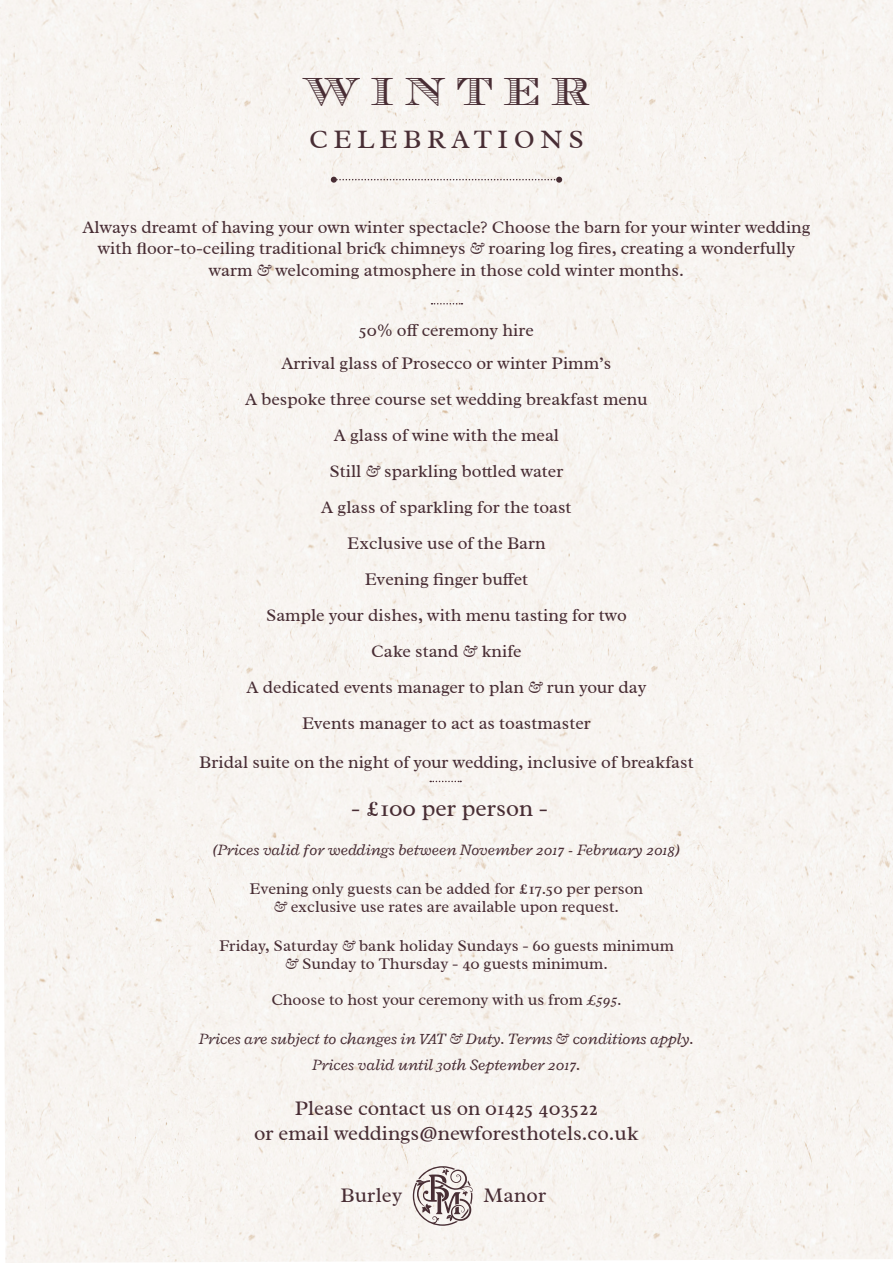
<style>
.page{position:relative;width:893px;height:1263px;background:#f8f4f0}
.page>*{position:absolute;margin:0;border:0;box-sizing:border-box;transform-origin:0 0}
.t1{font:40.5px "Banknote";letter-spacing:.2em;color:#482d34}
.t2{font:27px "Radley";letter-spacing:.2em;color:#482d34}
.t3{font:24px "Radley";color:#482d34}
.t4{font:21px "Radley";color:#482d34}
.t5{font:18px/21.6px "Radley";color:#482d34;text-align:center}
.t6{font:16.5px "Radley";color:#482d34}
.t7{font:italic 16.5px/25.2px "Radley";color:#482d34;text-align:center}
.s1{font-style:italic}
</style>
<div class="page">
<svg style="left:413px;top:1166px;width:60px;height:60px"></svg>
<svg style="left:331px;top:177px;width:231px;height:6px"></svg>
<svg style="left:431px;top:303px;width:31px;height:1px"></svg>
<svg style="left:430px;top:781px;width:31px;height:1px"></svg>
<p class="t1" style="left:302px;top:68px;width:291px">WINTER</p>
<p class="t2" style="left:309px;top:122px;width:276px">CELEBRATIONS</p>
<p class="t5" style="left:82px;top:216px;width:730px">Always dreamt of having your own winter spectacle? Choose the barn for your winter wedding with floor-to-ceiling traditional brick chimneys <span class="s1">&amp;</span> roaring log fires, creating a wonderfully warm <span class="s1">&amp;</span> welcoming atmosphere in those cold winter months.</p>
<p class="t5" style="left:359px;top:319px;width:176px">50% off ceremony hire</p>
<p class="t5" style="left:281px;top:352px;width:331px">Arrival glass of Prosecco or winter Pimm’s</p>
<p class="t5" style="left:245px;top:388px;width:404px">A bespoke three course set wedding breakfast menu</p>
<p class="t5" style="left:334px;top:424px;width:227px">A glass of wine with the meal</p>
<p class="t5" style="left:330px;top:460px;width:235px">Still <span class="s1">&amp;</span> sparkling bottled water</p>
<p class="t5" style="left:321px;top:496px;width:252px">A glass of sparkling for the toast</p>
<p class="t5" style="left:347px;top:532px;width:200px">Exclusive use of the Barn</p>
<p class="t5" style="left:365px;top:568px;width:165px">Evening finger buffet</p>
<p class="t5" style="left:266px;top:604px;width:362px">Sample your dishes, with menu tasting for two</p>
<p class="t5" style="left:371px;top:640px;width:152px">Cake stand <span class="s1">&amp;</span> knife</p>
<p class="t5" style="left:247px;top:676px;width:401px">A dedicated events manager to plan <span class="s1">&amp;</span> run your day</p>
<p class="t5" style="left:302px;top:712px;width:290px">Events manager to act as toastmaster</p>
<p class="t5" style="left:199px;top:751px;width:496px">Bridal suite on the night of your wedding, inclusive of breakfast</p>
<p class="t3" style="left:351px;top:793px;width:198px">- £100 per person -</p>
<p class="t7" style="left:213px;top:837px;width:469px">(Prices valid for weddings between November 2017 - February 2018)</p>
<p class="t6" style="left:250px;top:878px;width:395px">Evening only guests can be added for £17.50 per person</p>
<p class="t6" style="left:274px;top:896px;width:347px"><span class="s1">&amp;</span> exclusive use rates are available upon request.</p>
<p class="t6" style="left:219px;top:935px;width:456px">Friday, Saturday <span class="s1">&amp;</span> bank holiday Sundays - 60 guests minimum</p>
<p class="t6" style="left:285px;top:953px;width:324px"><span class="s1">&amp;</span> Sunday to Thursday - 40 guests minimum.</p>
<p class="t6" style="left:271px;top:989px;width:352px">Choose to host your ceremony with us from <span class="s1">£595.</span></p>
<p class="t7" style="left:199px;top:1026px;width:496px">Prices are subject to changes in VAT &amp; Duty. Terms &amp; conditions apply.<br>Prices valid until 30th September 2017.</p>
<p class="t4" style="left:295px;top:1094px;width:305px">Please contact us on 01425 403522</p>
<p class="t4" style="left:254px;top:1119px;width:386px">or email weddings@newforesthotels.co.uk</p>
<p class="t4" style="left:340px;top:1182px;width:63px">Burley</p>
<p class="t4" style="left:483px;top:1182px;width:64px">Manor</p>
</div>
